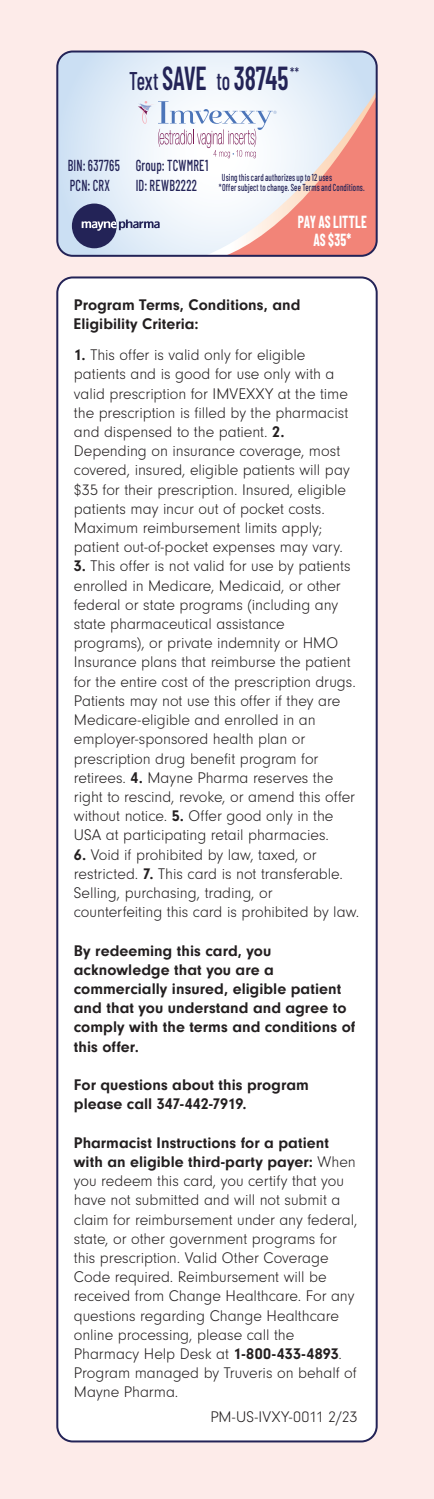
<style>
.page{position:relative;width:434px;height:1499px;background:#fff}
.page>*{position:absolute;margin:0;border:0;box-sizing:border-box;transform-origin:0 0}
.t1{font:600 33.2px "Barlow Condensed";letter-spacing:-.005em;color:#232357;scale:.78 1}
.t2{font:700 17px/17.8px "Barlow Condensed";letter-spacing:.015em;color:#fff;text-align:center;scale:.78 1}
.t3{font:300 16px/19.2px "Neuzeit Gro";color:#231f20}
.t4{font:700 16px/19.2px "Neuzeit Gro";letter-spacing:.005em;color:#231f20}
.t5{font:500 15.8px/19.6px "Barlow Condensed";letter-spacing:.02em;color:#232357;scale:.78 1}
.t6{font:500 14.8px "Barlow Condensed";color:#232357;scale:.78 1}
.t7{font:500 10px/10px "Barlow Condensed";letter-spacing:.015em;color:#232357;scale:.78 1}
.s1{font-weight:500;font-size:25.6px}
.s2{font-weight:700}
</style>
<div class="page">
<div style="left:0;top:0;width:433px;height:1498px;background:#fdebe9"></div>
<div style="left:57px;top:277px;width:319px;height:1164px;background:#fff;border-radius:15px"></div>
<div style="left:56px;top:276px;width:321px;height:1166px;border:2px solid #232357;border-radius:15px"></div>
<svg style="left:59px;top:53px;width:317px;height:201px;background:#e1ecf7"></svg>
<svg style="left:138px;top:101px;width:66px;height:57px;background:#e4e5f0"></svg>
<div style="left:72px;top:203px;width:45px;height:45px;background:#232357;border-radius:50%"></div>
<svg style="left:82px;top:219px;width:77px;height:12px"></svg>
<svg style="left:204px;top:91px;width:6px;height:163px"></svg>
<svg style="left:210px;top:63px;width:166px;height:193px;background:#edd1d1"></svg>
<div style="left:56px;top:50px;width:321px;height:207px;border:2px solid #232357;border-radius:15px"></div>
<h1 class="t1" style="left:129px;top:55px;width:205px"><span class="s1">Text</span> SAVE <span class="s1">to</span> 38745</h1>
<p class="t6" style="left:290px;top:62px;width:13px">**</p>
<p class="t5" style="left:68px;top:154px;width:68px">BIN: 637765<br>PCN: CRX</p>
<p class="t5" style="left:136px;top:154px;width:94px">Group: TCWMRE1<br>ID: REWB2222</p>
<p class="t7" style="left:219px;top:172px;width:188px">Using this card authorizes up to 12 uses<br>*Offer subject to change. See Terms and Conditions.</p>
<p class="t2" style="left:297px;top:212px;width:90px">PAY AS LITTLE<br>AS $35*</p>
<p class="t4" style="left:74px;top:295px;width:228px">Program Terms, Conditions, and<br>Eligibility Criteria:</p>
<p class="t3" style="left:74px;top:346px;width:277px"><span class="s2">1.</span> This offer is valid only for eligible patients and is good for use only with a valid prescription for IMVEXXY at the time the prescription is filled by the pharmacist and dispensed to the patient. <span class="s2">2.<br></span>Depending on insurance coverage, most covered, insured, eligible patients will pay $35 for their prescription. Insured, eligible patients may incur out of pocket costs.<br>Maximum reimbursement limits apply; patient out-of-pocket expenses may vary.</p>
<p class="t3" style="left:74px;top:557px;width:283px"><span class="s2">3.</span> This offer is not valid for use by patients enrolled in Medicare, Medicaid, or other federal or state programs (including any state pharmaceutical assistance programs), or private indemnity or HMO Insurance plans that reimburse the patient for the entire cost of the prescription drugs.<br>Patients may not use this offer if they are Medicare-eligible and enrolled in an employer-sponsored health plan or prescription drug benefit program for retirees. <span class="s2">4.</span> Mayne Pharma reserves the right to rescind, revoke, or amend this offer without notice. <span class="s2">5.</span> Offer good only in the USA at participating retail pharmacies.</p>
<p class="t3" style="left:74px;top:845px;width:287px"><span class="s2">6.</span> Void if prohibited by law, taxed, or restricted. <span class="s2">7.</span> This card is not transferable.<br>Selling, purchasing, trading, or counterfeiting this card is prohibited by law.</p>
<p class="t4" style="left:74px;top:940px;width:283px">By redeeming this card, you acknowledge that you are a commercially insured, eligible patient and that you understand and agree to comply with the terms and conditions of this offer.</p>
<p class="t4" style="left:74px;top:1075px;width:236px">For questions about this program please call 347-442-7919.</p>
<p class="t3" style="left:74px;top:1133px;width:285px"><span class="s2">Pharmacist Instructions for a patient with an eligible third-party payer:</span> When you redeem this card, you certify that you have not submitted and will not submit a claim for reimbursement under any federal, state, or other government programs for this prescription. Valid Other Coverage Code required. Reimbursement will be received from Change Healthcare. For any questions regarding Change Healthcare online processing, please call the Pharmacy Help Desk at <span class="s2">1-800-433-4893</span>.<br>Program managed by Truveris on behalf of Mayne Pharma.</p>
<p class="t3" style="left:210px;top:1407px;width:149px">PM-US-IVXY-0011 2/23</p>
</div>
